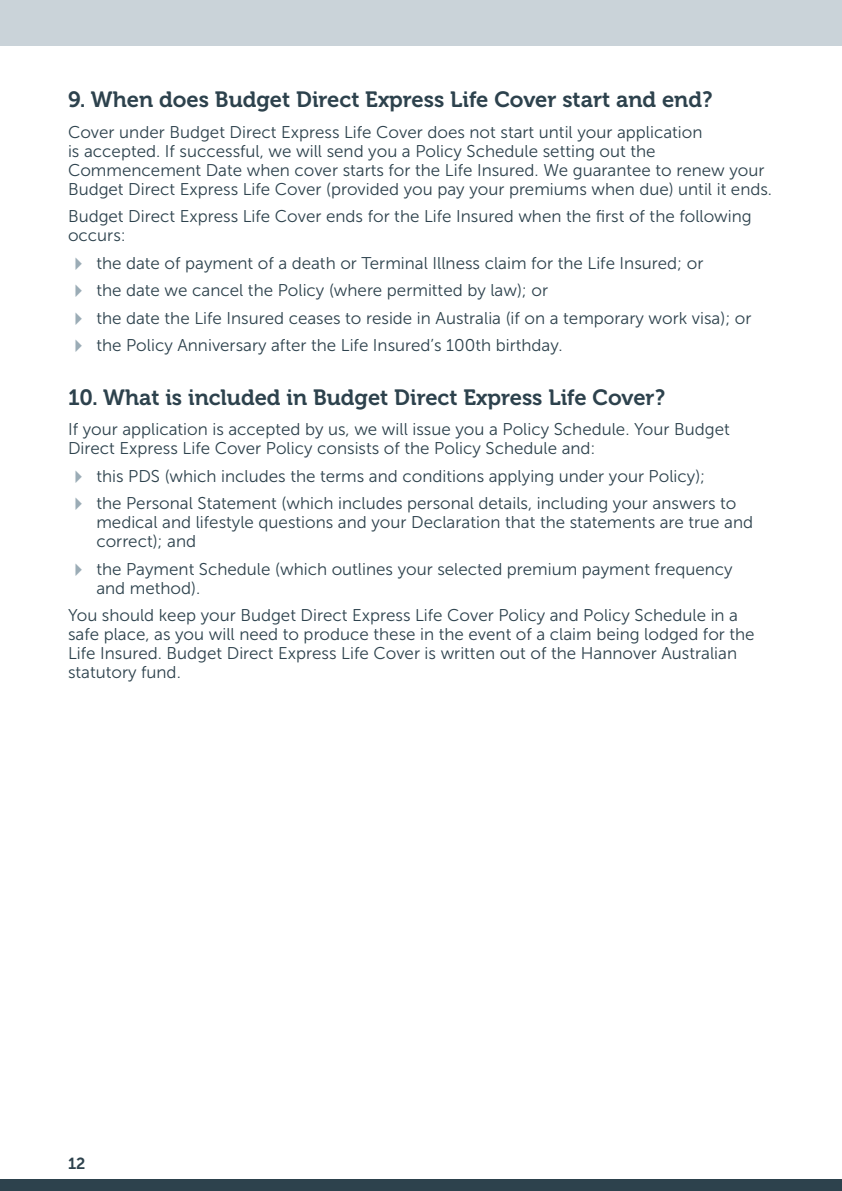
<style>
.page{position:relative;width:842px;height:1191px;background:#fff}
.page>*{position:absolute;margin:0;border:0;box-sizing:border-box;transform-origin:0 0}
.Heading_2{font:22px "Museo 700";color:#2d424d}
.Body_copy{font:17px/19px "Museo Sans 300";color:#2d424d}
.t1{font:16px "Museo Sans 700";color:#2d424d}
.s1{color:#9bacb6}
</style>
<div class="page">
<div style="left:0;top:0;width:842px;height:45px;background:#cad3d9"></div>
<div style="left:0;top:1179px;width:842px;height:12px;background:#2d424d"></div>
<p class="Heading_2" style="left:68px;top:87px;width:646px">9. When does Budget Direct Express Life Cover start and end?</p>
<p class="Body_copy" style="left:68px;top:122px;width:706px">Cover under Budget Direct Express Life Cover does not start until your application<br>is accepted. If successful, we will send you a Policy Schedule setting out the Commencement Date when cover starts for the Life Insured. We guarantee to renew your Budget Direct Express Life Cover (provided you pay your premiums when due) until it ends.</p>
<p class="Body_copy" style="left:68px;top:207px;width:685px">Budget Direct Express Life Cover ends for the Life Insured when the first of the following occurs:</p>
<p class="Body_copy" style="left:68px;top:253px;width:637px"><span class="s1">✔</span> the date of payment of a death or Terminal Illness claim for the Life Insured; or</p>
<p class="Body_copy" style="left:68px;top:281px;width:482px"><span class="s1">✔</span> the date we cancel the Policy (where permitted by law); or</p>
<p class="Body_copy" style="left:68px;top:308px;width:685px"><span class="s1">✔</span> the date the Life Insured ceases to reside in Australia (if on a temporary work visa); or</p>
<p class="Body_copy" style="left:68px;top:336px;width:496px"><span class="s1">✔</span> the Policy Anniversary after the Life Insured’s 100th birthday.</p>
<p class="Heading_2" style="left:68px;top:385px;width:599px">10. What is included in Budget Direct Express Life Cover?</p>
<p class="Body_copy" style="left:68px;top:420px;width:663px">If your application is accepted by us, we will issue you a Policy Schedule. Your Budget<br>Direct Express Life Cover Policy consists of the Policy Schedule and:</p>
<p class="Body_copy" style="left:68px;top:466px;width:639px"><span class="s1">✔</span> this PDS (which includes the terms and conditions applying under your Policy);</p>
<p class="Body_copy" style="left:96px;top:494px;width:658px;text-indent:-28px"><span class="s1">✔</span> the Personal Statement (which includes personal details, including your answers to medical and lifestyle questions and your Declaration that the statements are true and correct); and</p>
<p class="Body_copy" style="left:96px;top:559px;width:638px;text-indent:-28px"><span class="s1">✔</span> the Payment Schedule (which outlines your selected premium payment frequency and method).</p>
<p class="Body_copy" style="left:68px;top:606px;width:688px">You should keep your Budget Direct Express Life Cover Policy and Policy Schedule in a safe place, as you will need to produce these in the event of a claim being lodged for the Life Insured. Budget Direct Express Life Cover is written out of the Hannover Australian statutory fund.</p>
<p class="t1" style="left:68px;top:1154px;width:19px">12</p>
</div>
